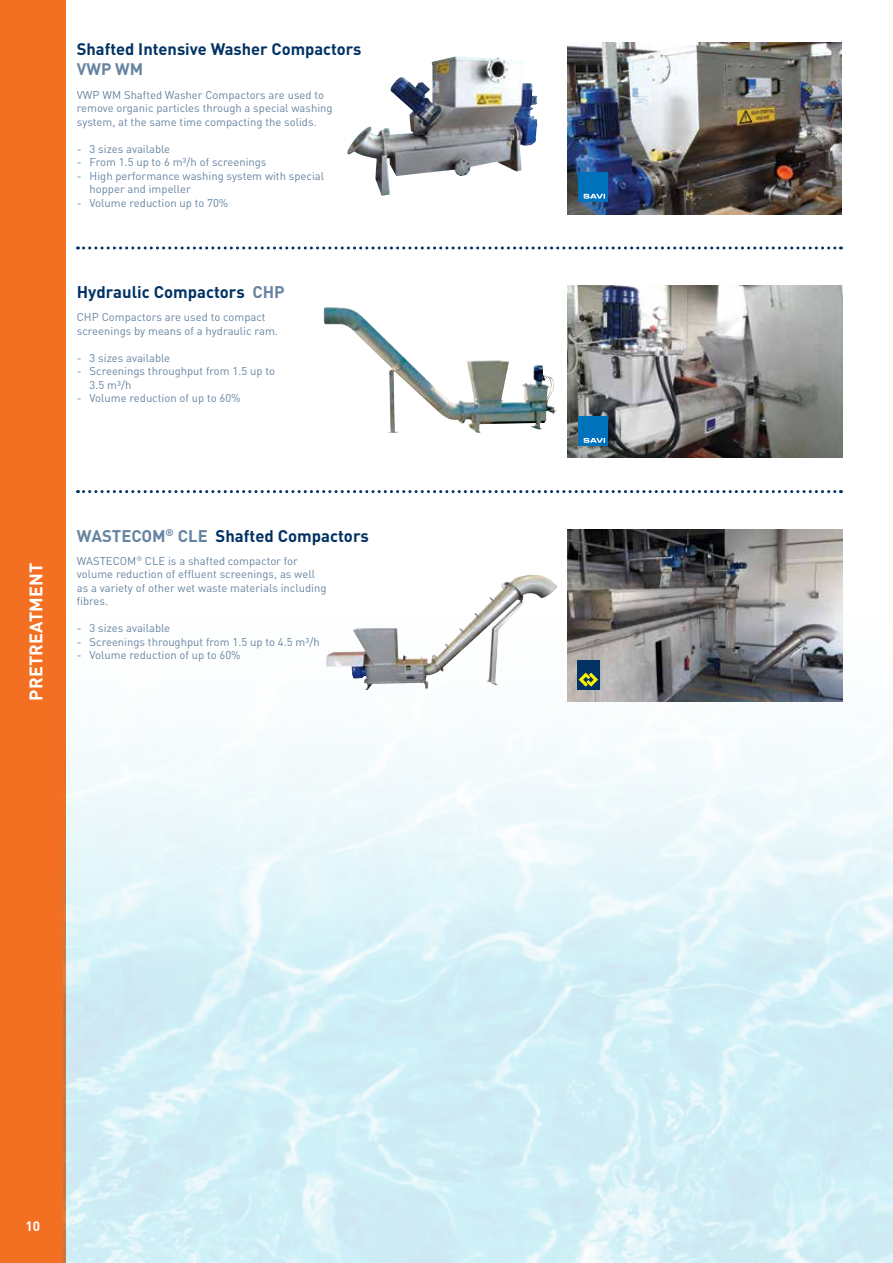
<style>
.page{position:relative;width:893px;height:1263px;background:#fff}
.page>*{position:absolute;margin:0;border:0;box-sizing:border-box;transform-origin:0 0}
.t1{font:700 18px "DIN Pro";letter-spacing:.01em;color:#fff}
.t2{font:700 16.65px "DIN Pro";color:#003263}
.t3{font:700 16.5px "DIN Pro";color:#003263}
.t4{font:700 16.5px "DIN Pro";color:#6684a2}
.t5{font:700 13.5px "DIN Pro";color:#fff}
.t6{font:11.25px/13.5px "DIN Pro";color:#6684a2}
.s1{color:#6684a2}
</style>
<div class="page">
<div style="left:0;top:0;width:65px;height:1263px;background:#f36f21"></div>
<img style="left:64px;top:547px;width:829px;height:716px">
<svg style="left:77px;top:246px;width:764px;height:3px"></svg>
<svg style="left:77px;top:490px;width:764px;height:3px"></svg>
<img style="left:347px;top:56px;width:190px;height:140px">
<img style="left:567px;top:43px;width:275px;height:171px">
<img style="left:324px;top:307px;width:233px;height:126px">
<img style="left:490px;top:574px;width:44px;height:25px">
<img style="left:568px;top:285px;width:274px;height:172px">
<img style="left:568px;top:529px;width:274px;height:172px">
<div style="left:578px;top:416px;width:29px;height:30px;background:#0072bc"></div>
<svg style="left:583px;top:438px;width:22px;height:5px"></svg>
<div style="left:578px;top:172px;width:29px;height:30px;background:#0072bc"></div>
<svg style="left:583px;top:194px;width:22px;height:5px"></svg>
<div style="left:577px;top:660px;width:22px;height:29px;background:#003263"></div>
<svg style="left:579px;top:673px;width:19px;height:14px"></svg>
<h3 class="t3" style="left:77px;top:38px;width:286px">Shafted Intensive Washer Compactors</h3>
<h3 class="t4" style="left:77px;top:58px;width:68px">VWP WM</h3>
<p class="t6" style="left:77px;top:87px;width:257px">VWP WM Shafted Washer Compactors are used to remove organic particles through a special washing system, at the same time compacting the solids.</p>
<p class="t6" style="left:77px;top:141px;width:95px">- 3 sizes available</p>
<p class="t6" style="left:77px;top:155px;width:191px">- From 1.5 up to 6 m³/h of screenings</p>
<p class="t6" style="left:90px;top:168px;width:236px;text-indent:-13px">- High performance washing system with special hopper and impeller</p>
<p class="t6" style="left:77px;top:195px;width:153px">- Volume reduction up to 70%</p>
<h2 class="t2" style="left:77px;top:281px;width:209px">Hydraulic Compactors <span class="s1">CHP</span></h2>
<p class="t6" style="left:77px;top:310px;width:203px">CHP Compactors are used to compact screenings by means of a hydraulic ram.</p>
<p class="t6" style="left:77px;top:350px;width:95px">- 3 sizes available</p>
<p class="t6" style="left:90px;top:364px;width:187px;text-indent:-13px">- Screenings throughput from 1.5 up to<br>3.5 m³/h</p>
<p class="t6" style="left:77px;top:391px;width:165px">- Volume reduction of up to 60%</p>
<h1 class="t1" style="left:24px;top:700px;width:140px;rotate:-90deg">PRETREATMENT</h1>
<h2 class="t2" style="left:77px;top:524px;width:294px"><span class="s1">WASTECOM</span><sup>®</sup> <span class="s1">CLE</span> Shafted Compactors</h2>
<p class="t6" style="left:77px;top:553px;width:251px">WASTECOM<sup>®</sup> CLE is a shafted compactor for volume reduction of effluent screenings, as well as a variety of other wet waste materials including fibres.</p>
<p class="t6" style="left:77px;top:621px;width:95px">- 3 sizes available</p>
<p class="t6" style="left:77px;top:634px;width:244px">- Screenings throughput from 1.5 up to 4.5 m³/h</p>
<p class="t6" style="left:77px;top:648px;width:165px">- Volume reduction of up to 60%</p>
<p class="t5" style="left:25px;top:1217px;width:16px">10</p>
</div>
